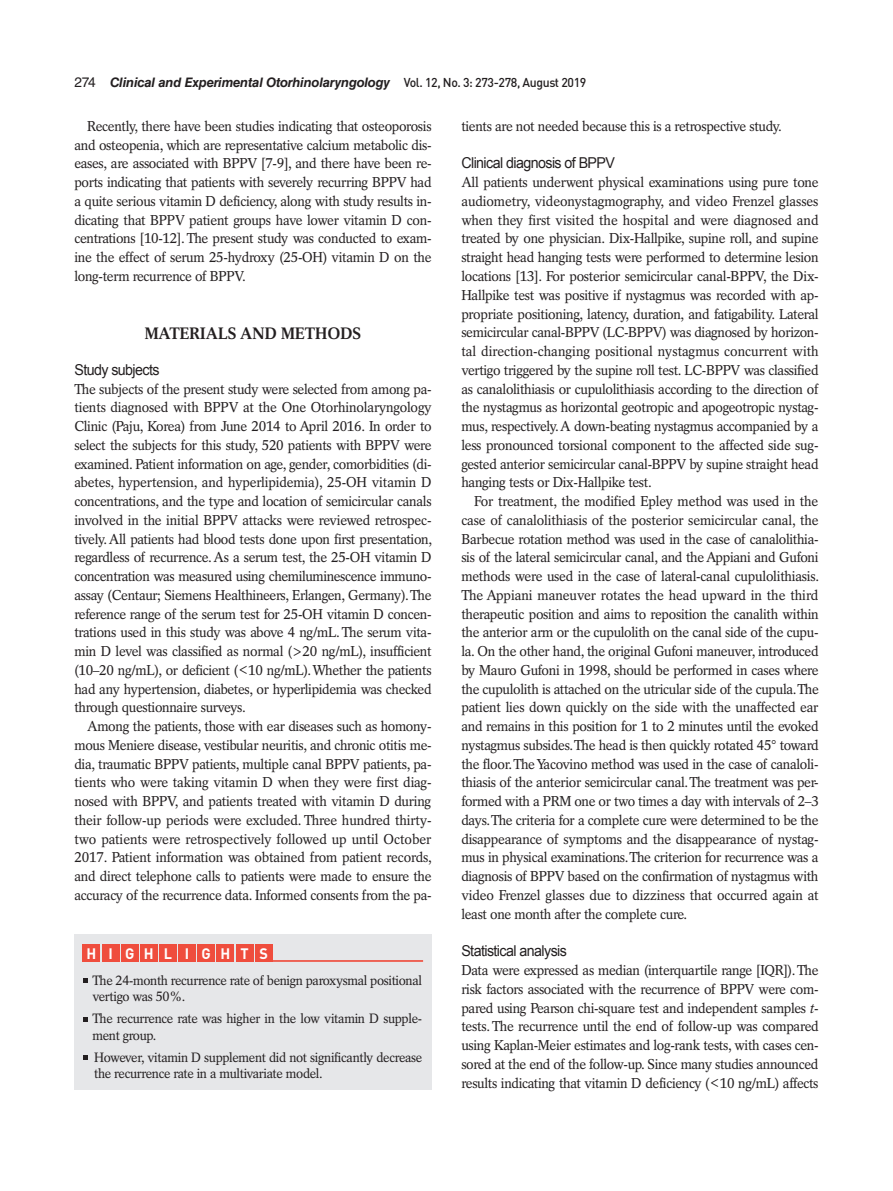
<style>
.page{position:relative;width:893px;height:1191px;background:#fff}
.page>*{position:absolute;margin:0;border:0;box-sizing:border-box;transform-origin:0 0}
.본문_대제목{font:700 16.5px "Rotation LT Std";color:#231f20;scale:.95 1}
.본문_중제목{font:15px "Arial";letter-spacing:-.04em;color:#231f20;scale:.95 1}
.t1{font:700 15px "DIN Pro";color:#fff;scale:.96 1}
.본문{font:14.25px/18.8px "Rotation LT Std";letter-spacing:-.025em;color:#231f20;text-align:justify;scale:.95 1}
.본문_0{font:14.25px/18.8px "Rotation LT Std";letter-spacing:-.025em;color:#231f20;text-align:justify;scale:.95 1}
.하이라이트{font:13.5px/16.2px "Rotation LT Std";letter-spacing:-.025em;color:#231f20;scale:.95 1}
.t2{font:italic 700 13.05px "Helvetica LT Std";letter-spacing:-.015em;color:#231f20}
.s1{font-weight:400;font-style:normal;font-size:13.8px}
.s2{font-family:"DIN Pro";font-weight:500;font-style:normal;font-size:12.75px}
.s3{font-style:italic}
.s4{font-family:"Dotum"}
</style>
<div class="page">
<div style="left:74px;top:964px;width:358px;height:126px;background:#e6e7e9"></div>
<svg style="left:84px;top:978px;width:4px;height:4px"></svg>
<svg style="left:84px;top:1017px;width:4px;height:4px"></svg>
<svg style="left:84px;top:1055px;width:4px;height:5px"></svg>
<div style="left:74px;top:934px;width:358px;height:30px;background:#e6e7e9"></div>
<div style="left:83px;top:944px;width:17px;height:17px;background:#ef4d3d"></div>
<div style="left:159px;top:944px;width:17px;height:17px;background:#ef4d3d"></div>
<div style="left:102px;top:944px;width:17px;height:17px;background:#ef4d3d"></div>
<div style="left:179px;top:944px;width:17px;height:17px;background:#ef4d3d"></div>
<div style="left:121px;top:944px;width:17px;height:17px;background:#ef4d3d"></div>
<div style="left:198px;top:944px;width:17px;height:17px;background:#ef4d3d"></div>
<div style="left:140px;top:944px;width:17px;height:17px;background:#ef4d3d"></div>
<div style="left:217px;top:944px;width:17px;height:17px;background:#ef4d3d"></div>
<div style="left:236px;top:944px;width:17px;height:17px;background:#ef4d3d"></div>
<div style="left:255px;top:944px;width:17px;height:17px;background:#ef4d3d"></div>
<hr style="left:272px;top:960px;width:151px;height:1px;background:#ef4d3d">
<p class="t2" style="left:74px;top:74px;width:513px"><span class="s1">274</span> Clinical and Experimental Otorhinolaryngology <span class="s2">Vol. 12, No. 3: 273-278, August 2019</span></p>
<p class="본문" style="left:74px;top:117px;width:377px;text-indent:13px">Recently, there have been studies indicating that osteoporosis and osteopenia, which are representative calcium metabolic dis&shy;eases, are associated with BPPV [7-9], and there have been re&shy;ports indicating that patients with severely recurring BPPV had a quite serious vitamin D deficiency, along with study results in&shy;dicating that BPPV patient groups have lower vitamin D con&shy;centrations [10-12]. The present study was conducted to exam&shy;ine the effect of serum 25-hydroxy (25-OH) vitamin D on the long-term recurrence of BPPV.</p>
<p class="본문" style="left:461px;top:117px;width:339px">tients are not needed because this is a retrospective study.</p>
<p class="본문_중제목" style="left:461px;top:153px;width:163px">Clinical diagnosis of BPPV</p>
<p class="본문_0" style="left:461px;top:173px;width:378px">All patients underwent physical examinations using pure tone audiometry, videonystagmography, and video Frenzel glasses when they first visited the hospital and were diagnosed and treated by one physician. Dix-Hallpike, supine roll, and supine straight head hanging tests were performed to determine lesion locations [13]. For posterior semicircular canal-BPPV, the Dix-Hallpike test was positive if nystagmus was recorded with ap&shy;propriate positioning, latency, duration, and fatigability. Lateral semicircular canal-BPPV (LC-BPPV) was diagnosed by horizon&shy;tal direction-changing positional nystagmus concurrent with vertigo triggered by the supine roll test. LC-BPPV was classified as canalolithiasis or cupulolithiasis according to the direction of the nystagmus as horizontal geotropic and apogeotropic nystag&shy;mus, respectively. A down-beating nystagmus accompanied by a less pronounced torsional component to the affected side sug&shy;gested anterior semicircular canal-BPPV by supine straight head hanging tests or Dix-Hallpike test.</p>
<p class="본문" style="left:461px;top:492px;width:378px;text-indent:13px">For treatment, the modified Epley method was used in the case of canalolithiasis of the posterior semicircular canal, the Barbecue rotation method was used in the case of canalolithia&shy;sis of the lateral semicircular canal, and the Appiani and Gufoni methods were used in the case of lateral-canal cupulolithiasis.<br>The Appiani maneuver rotates the head upward in the third therapeutic position and aims to reposition the canalith within the anterior arm or the cupulolith on the canal side of the cupu&shy;la. On the other hand, the original Gufoni maneuver, introduced by Mauro Gufoni in 1998, should be performed in cases where the cupulolith is attached on the utricular side of the cupula. The patient lies down quickly on the side with the unaffected ear and remains in this position for 1 to 2 minutes until the evoked nystagmus subsides. The head is then quickly rotated 45° toward the floor. The Yacovino method was used in the case of canaloli&shy;thiasis of the anterior semicircular canal. The treatment was per&shy;formed with a PRM one or two times a day with intervals of 2–3 days. The criteria for a complete cure were determined to be the disappearance of symptoms and the disappearance of nystag&shy;mus in physical examinations. The criterion for recurrence was a diagnosis of BPPV based on the confirmation of nystagmus with video Frenzel glasses due to dizziness that occurred again at least one month after the complete cure.</p>
<p class="본문_중제목" style="left:461px;top:941px;width:113px">Statistical analysis</p>
<p class="본문_0" style="left:461px;top:960px;width:378px">Data were expressed as median (interquartile range [IQR]). The risk factors associated with the recurrence of BPPV were com&shy;pared using Pearson chi-square test and independent samples <span class="s3">t&shy;</span>tests. The recurrence until the end of follow-up was compared using Kaplan-Meier estimates and log-rank tests, with cases cen&shy;sored at the end of the follow-up. Since many studies announced results indicating that vitamin D deficiency (<span class="s4">&lt;</span>10 ng/mL) affects</p>
<p class="본문_대제목" style="left:145px;top:324px;width:230px">MATERIALS AND METHODS</p>
<p class="본문_중제목" style="left:74px;top:360px;width:91px">Study subjects</p>
<p class="본문_0" style="left:74px;top:379px;width:378px">The subjects of the present study were selected from among pa&shy;tients diagnosed with BPPV at the One Otorhinolaryngology Clinic (Paju, Korea) from June 2014 to April 2016. In order to select the subjects for this study, 520 patients with BPPV were examined. Patient information on age, gender, comorbidities (di&shy;abetes, hypertension, and hyperlipidemia), 25-OH vitamin D concentrations, and the type and location of semicircular canals involved in the initial BPPV attacks were reviewed retrospec&shy;tively. All patients had blood tests done upon first presentation, regardless of recurrence. As a serum test, the 25-OH vitamin D concentration was measured using chemiluminescence immuno&shy;assay (Centaur; Siemens Healthineers, Erlangen, Germany). The reference range of the serum test for 25-OH vitamin D concen&shy;trations used in this study was above 4 ng/mL. The serum vita&shy;min D level was classified as normal (<span class="s4">&gt;</span>20 ng/mL), insufficient (10–20 ng/mL), or deficient (<span class="s4">&lt;</span>10 ng/mL). Whether the patients had any hypertension, diabetes, or hyperlipidemia was checked through questionnaire surveys.</p>
<p class="본문" style="left:74px;top:717px;width:378px;text-indent:13px">Among the patients, those with ear diseases such as homony&shy;mous Meniere disease, vestibular neuritis, and chronic otitis me&shy;dia, traumatic BPPV patients, multiple canal BPPV patients, pa&shy;tients who were taking vitamin D when they were first diag&shy;nosed with BPPV, and patients treated with vitamin D during their follow-up periods were excluded. Three hundred thirty&shy;two patients were retrospectively followed up until October 2017. Patient information was obtained from patient records, and direct telephone calls to patients were made to ensure the accuracy of the recurrence data. Informed consents from the pa-</p>
<p class="t1" style="left:86px;top:943px;width:12px">H</p>
<p class="t1" style="left:108px;top:943px;width:6px">I</p>
<p class="t1" style="left:125px;top:943px;width:11px">G</p>
<p class="t1" style="left:144px;top:943px;width:12px">H</p>
<p class="t1" style="left:164px;top:943px;width:10px">L</p>
<p class="t1" style="left:185px;top:943px;width:6px">I</p>
<p class="t1" style="left:202px;top:943px;width:11px">G</p>
<p class="t1" style="left:220px;top:943px;width:12px">H</p>
<p class="t1" style="left:240px;top:943px;width:10px">T</p>
<p class="t1" style="left:259px;top:943px;width:10px">S</p>
<p class="하이라이트" style="left:93px;top:971px;width:348px">The 24-month recurrence rate of benign paroxysmal positional vertigo was 50%.</p>
<p class="하이라이트" style="left:93px;top:1010px;width:349px">The recurrence rate was higher in the low vitamin D supple&shy;ment group.</p>
<p class="하이라이트" style="left:94px;top:1049px;width:347px">However, vitamin D supplement did not significantly decrease the recurrence rate in a multivariate model.</p>
</div>
